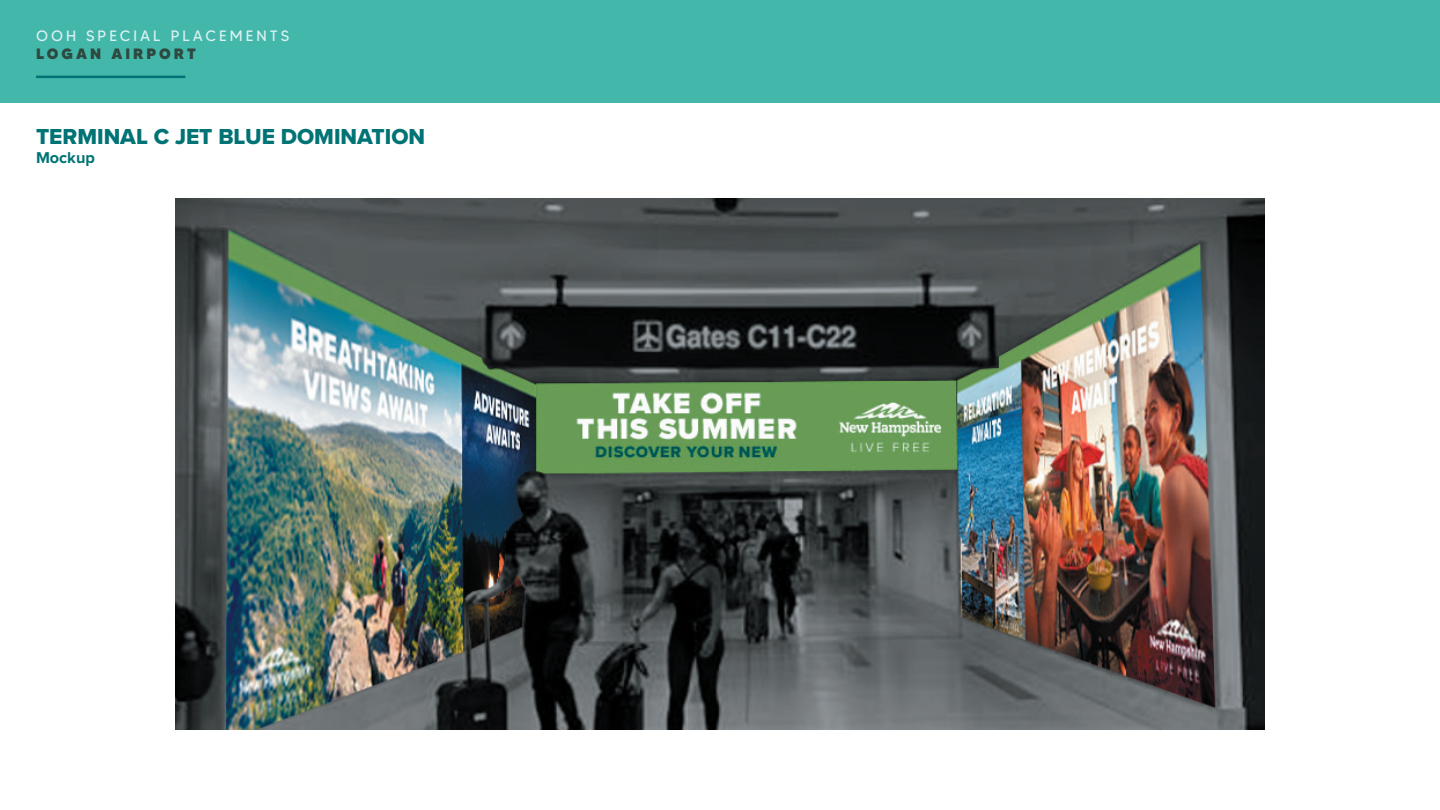
<style>
.page{position:relative;width:1440px;height:810px;background:#fff}
.page>*{position:absolute;margin:0;border:0;box-sizing:border-box;transform-origin:0 0}
.t1{font:22.5px "Proxima Nova Extrabld";color:#007375}
.t2{font:700 16.25px "Proxima Nova";color:#007375}
.t3{font:15px "MADETOMMY";letter-spacing:.2em;color:#ddf1f2}
.t4{font:800 15px "MADETOMMY";letter-spacing:.2em;color:#2e493f}
</style>
<div class="page">
<div style="left:0;top:1px;width:1440px;height:102px;background:#43b8aa"></div>
<hr style="left:36px;top:76px;width:149px;height:2px;background:#007375">
<img style="left:176px;top:198px;width:1088px;height:532px">
<p class="t3" style="left:36px;top:27px;width:255px">OOH SPECIAL PLACEMENTS</p>
<p class="t4" style="left:36px;top:45px;width:161px">LOGAN AIRPORT</p>
<p class="t1" style="left:36px;top:119px;width:391px">TERMINAL C JET BLUE DOMINATION</p>
<p class="t2" style="left:36px;top:146px;width:60px">Mockup</p>
</div>
